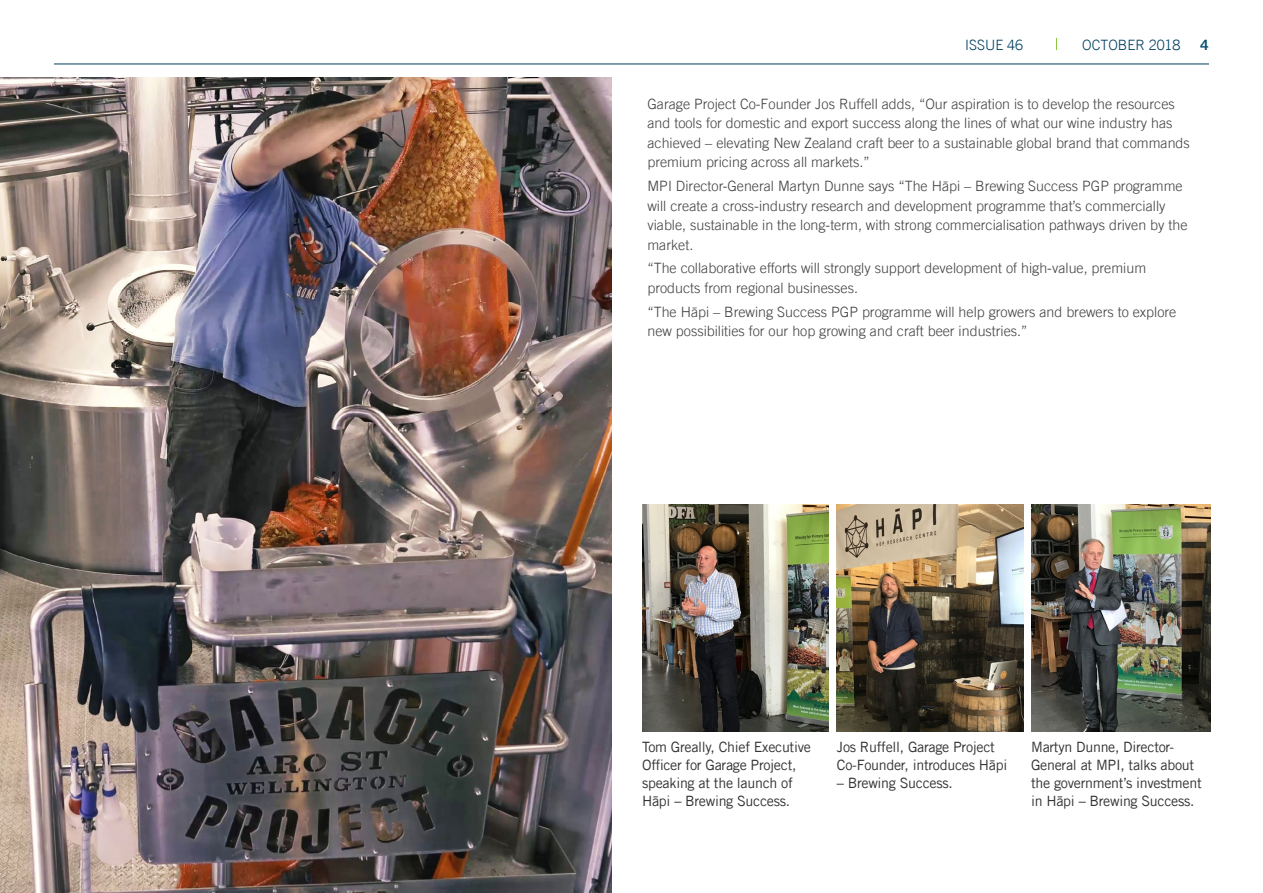
<style>
.page{position:relative;width:1263px;height:893px;background:#fff}
.page>*{position:absolute;margin:0;border:0;box-sizing:border-box;transform-origin:0 0}
.Body{font:300 14.25px/19.5px "Trade Gothic LT Std";color:#414042}
.Captions{font:14.25px/18px "Trade Gothic LT Std";letter-spacing:-.02em;color:#333}
.t1{font:300 14.25px "Trade Gothic LT Std";color:#003f5f}
.t2{font:14.25px "Trade Gothic LT Std Bd 2";color:#004d6d}
</style>
<div class="page">
<img style="left:642px;top:504px;width:186px;height:228px">
<img style="left:837px;top:504px;width:187px;height:228px">
<img style="left:1031px;top:504px;width:179px;height:228px">
<img style="left:0;top:77px;width:612px;height:816px">
<hr style="left:54px;top:64px;width:1155px;height:1px;background:#003f5f">
<p class="t1" style="left:965px;top:36px;width:59px">ISSUE 46</p>
<p class="t1" style="left:1082px;top:36px;width:100px">OCTOBER 2018</p>
<p class="t2" style="left:1200px;top:36px;width:10px">4</p>
<p class="Body" style="left:647px;top:94px;width:544px">Garage Project Co-Founder Jos Ruffell adds, “Our aspiration is to develop the resources and tools for domestic and export success along the lines of what our wine industry has achieved – elevating New Zealand craft beer to a sustainable global brand that commands premium pricing across all markets.”</p>
<p class="Body" style="left:647px;top:176px;width:541px">MPI Director-General Martyn Dunne says “The Hāpi – Brewing Success PGP programme will create a cross-industry research and development programme that’s commercially viable, sustainable in the long-term, with strong commercialisation pathways driven by the market.</p>
<p class="Body" style="left:647px;top:258px;width:500px">“The collaborative efforts will strongly support development of high-value, premium products from regional businesses.</p>
<p class="Body" style="left:647px;top:302px;width:530px">“The Hāpi – Brewing Success PGP programme will help growers and brewers to explore new possibilities for our hop growing and craft beer industries.”</p>
<p class="Captions" style="left:642px;top:738px;width:170px">Tom Greally, Chief Executive<br>Officer for Garage Project, speaking at the launch of<br>Hāpi – Brewing Success.</p>
<p class="Captions" style="left:837px;top:738px;width:172px">Jos Ruffell, Garage Project<br>Co-Founder, introduces Hāpi</p>
<p class="Captions" style="left:837px;top:774px;width:117px">– Brewing Success.</p>
<p class="Captions" style="left:1031px;top:738px;width:172px">Martyn Dunne, Director-<br>General at MPI, talks about the government’s investment in Hāpi – Brewing Success.</p>
</div>
